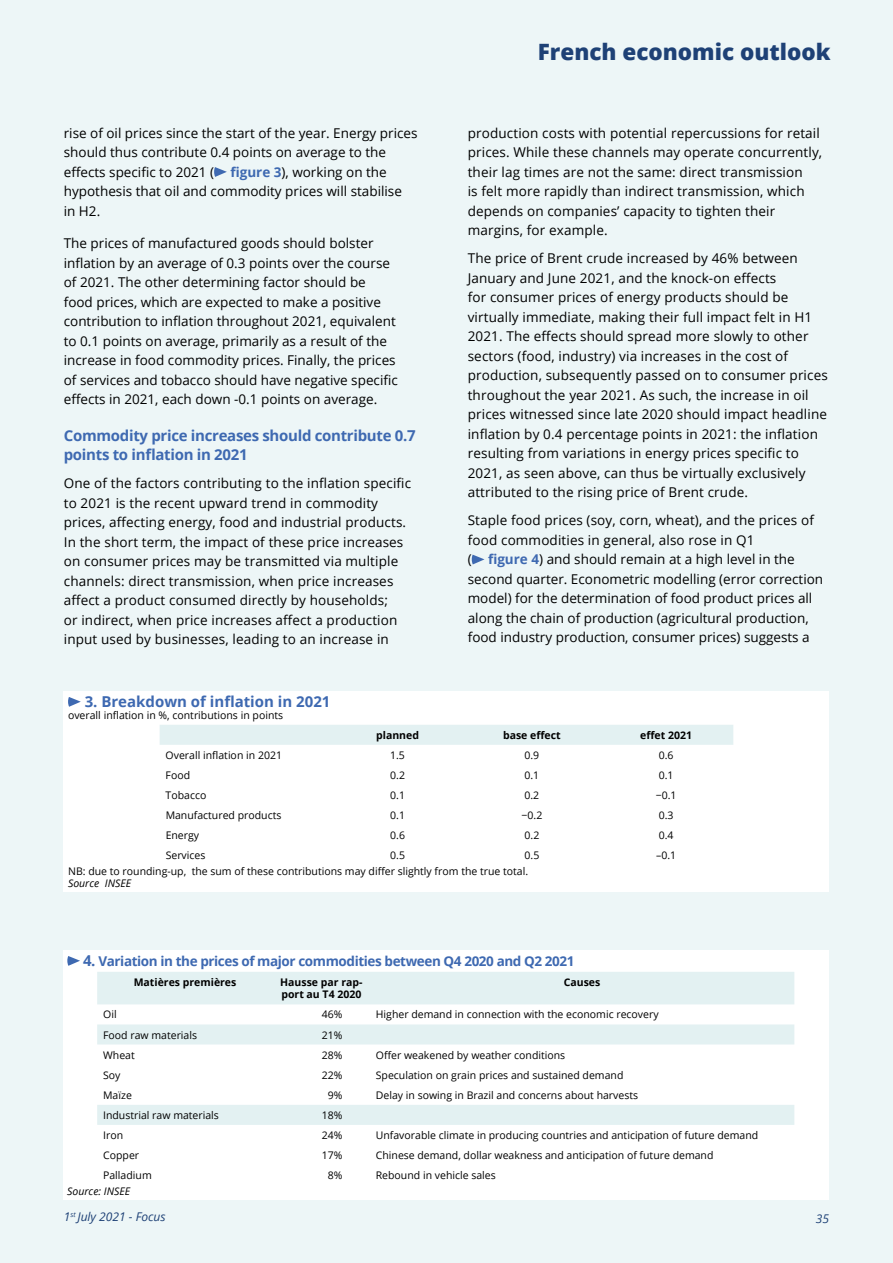
<style>
.page{position:relative;width:893px;height:1263px;background:#fff}
.page>*{position:absolute;margin:0;border:0;box-sizing:border-box;transform-origin:0 0}
.t1{font:800 22.5px "Open Sans";color:#1e4176}
.t2{font:700 15px/19.5px "Open Sans";letter-spacing:-.02em;color:#3e69b1}
.t3{font:700 15px "Open Sans";color:#3e69b1}
.t4{font:13.5px/19.5px "Open Sans";letter-spacing:.01em;color:#000}
.t5{font:700 13.5px "Open Sans";letter-spacing:-.03em;color:#3e69b1}
.t6{font:italic 12px "Open Sans";color:#1e4176}
.t7{font:10.5px "Open Sans";color:#000}
.t8{font:700 10.5px/12.6px "Open Sans";color:#000}
.t9{font:italic 10.5px "Open Sans";color:#000}
.s1{font-weight:700;color:#3e69b1}
.s2{font-size:15px}
</style>
<div class="page">
<div style="left:1px;top:0;width:892px;height:1263px;background:#edf6f7"></div>
<div style="left:64px;top:691px;width:765px;height:200px;background:#fff"></div>
<svg style="left:68px;top:697px;width:13px;height:10px"></svg>
<div style="left:160px;top:725px;width:573px;height:20px;background:#e3f1f2"></div>
<svg style="left:214px;top:167px;width:13px;height:10px"></svg>
<svg style="left:471px;top:555px;width:13px;height:9px"></svg>
<div style="left:63px;top:950px;width:765px;height:249px;background:#fff"></div>
<svg style="left:67px;top:956px;width:13px;height:10px"></svg>
<svg style="left:97px;top:972px;width:697px;height:153px"></svg>
<p class="t4" style="left:64px;top:123px;width:355px">rise of oil prices since the start of the year. Energy prices should thus contribute 0.4 points on average to the effects specific to 2021 ( <span class="s1">figure 3</span>), working on the hypothesis that oil and commodity prices will stabilise<br>in H2.</p>
<p class="t4" style="left:64px;top:233px;width:336px">The prices of manufactured goods should bolster inflation by an average of 0.3 points over the course of 2021. The other determining factor should be food prices, which are expected to make a positive contribution to inflation throughout 2021, equivalent to 0.1 points on average, primarily as a result of the increase in food commodity prices. Finally, the prices of services and tobacco should have negative specific effects in 2021, each down -0.1 points on average.</p>
<p class="t2" style="left:64px;top:425px;width:353px">Commodity price increases should contribute 0.7 points to inflation in 2021</p>
<p class="t4" style="left:64px;top:473px;width:349px">One of the factors contributing to the inflation specific to 2021 is the recent upward trend in commodity prices, affecting energy, food and industrial products.<br>In the short term, the impact of these price increases on consumer prices may be transmitted via multiple channels: direct transmission, when price increases affect a product consumed directly by households;<br>or indirect, when price increases affect a production input used by businesses, leading to an increase in</p>
<p class="t3" style="left:85px;top:691px;width:247px">3. Breakdown of inflation in 2021</p>
<p class="t7" style="left:68px;top:708px;width:217px">overall inflation in %, contributions in points</p>
<h1 class="t1" style="left:538px;top:34px;width:294px">French economic outlook</h1>
<p class="t4" style="left:468px;top:123px;width:356px">production costs with potential repercussions for retail prices. While these channels may operate concurrently, their lag times are not the same: direct transmission<br>is felt more rapidly than indirect transmission, which depends on companies’ capacity to tighten their margins, for example.</p>
<p class="t4" style="left:468px;top:248px;width:362px">The price of Brent crude increased by 46% between January and June 2021, and the knock-on effects<br>for consumer prices of energy products should be virtually immediate, making their full impact felt in H1<br>2021. The effects should spread more slowly to other sectors (food, industry) via increases in the cost of production, subsequently passed on to consumer prices throughout the year 2021. As such, the increase in oil prices witnessed since late 2020 should impact headline inflation by 0.4 percentage points in 2021: the inflation resulting from variations in energy prices specific to 2021, as seen above, can thus be virtually exclusively attributed to the rising price of Brent crude.</p>
<p class="t4" style="left:468px;top:510px;width:357px">Staple food prices (soy, corn, wheat), and the prices of food commodities in general, also rose in Q1<br>( <span class="s1">figure 4</span>) and should remain at a high level in the second quarter. Econometric modelling (error correction model) for the determination of food product prices all along the chain of production (agricultural production, food industry production, consumer prices) suggests a</p>
<p class="t8" style="left:376px;top:728px;width:44px">planned</p>
<p class="t8" style="left:503px;top:728px;width:59px">base effect</p>
<p class="t8" style="left:640px;top:728px;width:53px">effet 2021</p>
<p class="t7" style="left:166px;top:748px;width:118px">Overall inflation in 2021</p>
<p class="t7" style="left:390px;top:748px;width:16px">1.5</p>
<p class="t7" style="left:524px;top:748px;width:16px">0.9</p>
<p class="t7" style="left:659px;top:748px;width:16px">0.6</p>
<p class="t7" style="left:166px;top:768px;width:26px">Food</p>
<p class="t7" style="left:390px;top:768px;width:16px">0.2</p>
<p class="t7" style="left:524px;top:768px;width:16px">0.1</p>
<p class="t7" style="left:659px;top:768px;width:16px">0.1</p>
<p class="t7" style="left:166px;top:788px;width:42px">Tobacco</p>
<p class="t7" style="left:390px;top:788px;width:16px">0.1</p>
<p class="t7" style="left:524px;top:788px;width:16px">0.2</p>
<p class="t7" style="left:656px;top:788px;width:22px">−0.1</p>
<p class="t7" style="left:166px;top:808px;width:117px">Manufactured products</p>
<p class="t7" style="left:390px;top:808px;width:16px">0.1</p>
<p class="t7" style="left:521px;top:808px;width:22px">−0.2</p>
<p class="t7" style="left:659px;top:808px;width:16px">0.3</p>
<p class="t7" style="left:166px;top:828px;width:35px">Energy</p>
<p class="t7" style="left:390px;top:828px;width:16px">0.6</p>
<p class="t7" style="left:524px;top:828px;width:16px">0.2</p>
<p class="t7" style="left:659px;top:828px;width:16px">0.4</p>
<p class="t7" style="left:166px;top:848px;width:41px">Services</p>
<p class="t7" style="left:390px;top:848px;width:16px">0.5</p>
<p class="t7" style="left:525px;top:848px;width:16px">0.5</p>
<p class="t7" style="left:656px;top:848px;width:22px">–0.1</p>
<p class="t7" style="left:68px;top:864px;width:462px">NB: due to rounding-up, the sum of these contributions may differ slightly from the true total.</p>
<p class="t9" style="left:68px;top:876px;width:64px">Source INSEE</p>
<p class="t5" style="left:83px;top:951px;width:493px"><span class="s2">4.</span> Variation in the prices of major commodities between Q4 2020 and Q2 2021</p>
<p class="t8" style="left:134px;top:975px;width:104px">Matières premières</p>
<p class="t8" style="left:280px;top:975px;width:84px">Hausse par rap&shy;port au T4 2020</p>
<p class="t8" style="left:564px;top:975px;width:38px">Causes</p>
<p class="t7" style="left:103px;top:1007px;width:15px">Oil</p>
<p class="t7" style="left:322px;top:1007px;width:22px">46%</p>
<p class="t7" style="left:376px;top:1007px;width:284px">Higher demand in connection with the economic recovery</p>
<p class="t7" style="left:103px;top:1027px;width:95px">Food raw materials</p>
<p class="t7" style="left:322px;top:1027px;width:22px">21%</p>
<p class="t7" style="left:103px;top:1047px;width:33px">Wheat</p>
<p class="t7" style="left:322px;top:1047px;width:22px">28%</p>
<p class="t7" style="left:376px;top:1047px;width:191px">Offer weakened by weather conditions</p>
<p class="t7" style="left:103px;top:1067px;width:19px">Soy</p>
<p class="t7" style="left:322px;top:1067px;width:22px">22%</p>
<p class="t7" style="left:376px;top:1067px;width:249px">Speculation on grain prices and sustained demand</p>
<p class="t7" style="left:103px;top:1088px;width:30px">Maïze</p>
<p class="t7" style="left:328px;top:1088px;width:16px">9%</p>
<p class="t7" style="left:376px;top:1088px;width:264px">Delay in sowing in Brazil and concerns about harvests</p>
<p class="t7" style="left:103px;top:1108px;width:117px">Industrial raw materials</p>
<p class="t7" style="left:322px;top:1108px;width:22px">18%</p>
<p class="t7" style="left:103px;top:1128px;width:22px">Iron</p>
<p class="t7" style="left:322px;top:1128px;width:22px">24%</p>
<p class="t7" style="left:376px;top:1128px;width:384px">Unfavorable climate in producing countries and anticipation of future demand</p>
<p class="t7" style="left:103px;top:1148px;width:38px">Copper</p>
<p class="t7" style="left:322px;top:1148px;width:22px">17%</p>
<p class="t7" style="left:376px;top:1148px;width:339px">Chinese demand, dollar weakness and anticipation of future demand</p>
<p class="t7" style="left:103px;top:1168px;width:50px">Palladium</p>
<p class="t7" style="left:328px;top:1168px;width:16px">8%</p>
<p class="t7" style="left:376px;top:1168px;width:121px">Rebound in vehicle sales</p>
<p class="t9" style="left:67px;top:1184px;width:64px">Source: INSEE</p>
<p class="t6" style="left:64px;top:1208px;width:103px">1<sup>st</sup> July 2021 - Focus</p>
<p class="t6" style="left:816px;top:1211px;width:15px">35</p>
</div>
